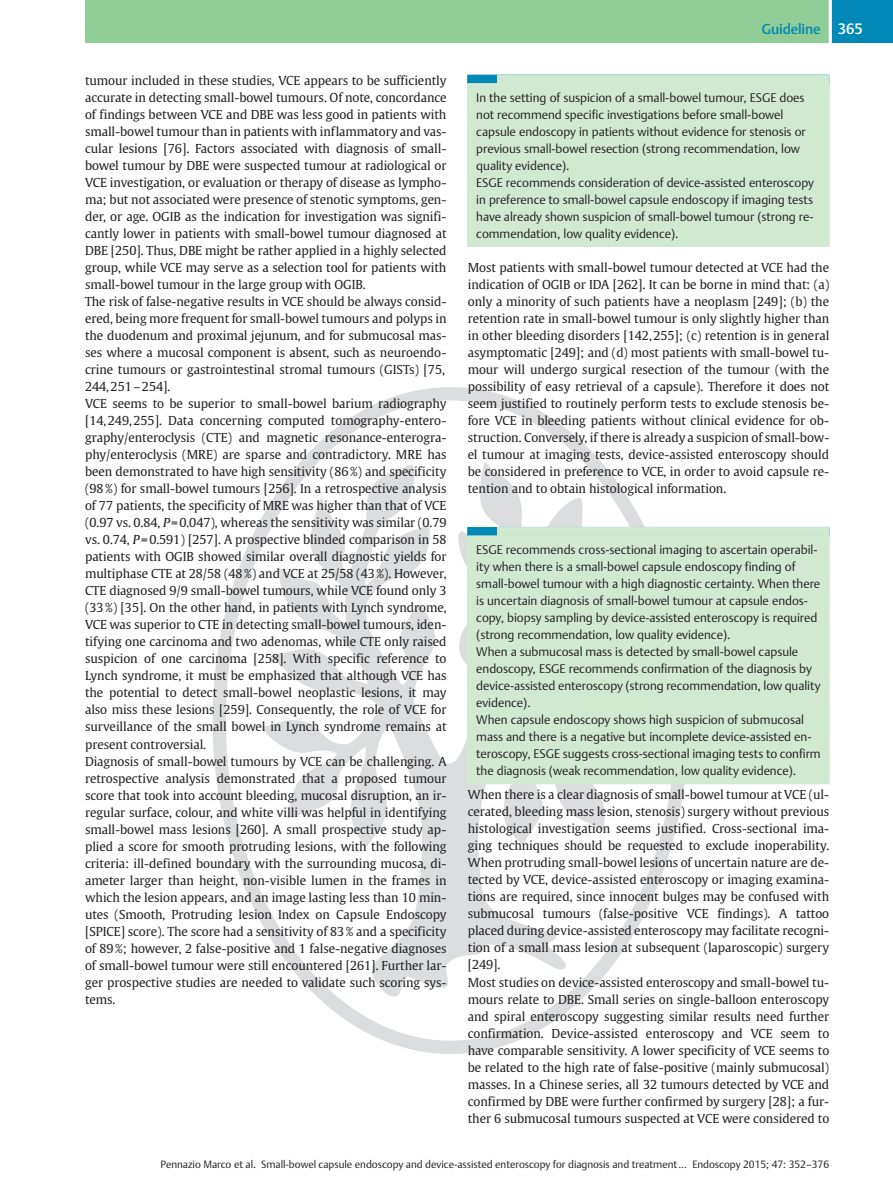
<style>
.page{position:relative;width:893px;height:1191px;background:#fff}
.page>*{position:absolute;margin:0;border:0;box-sizing:border-box;transform-origin:0 0}
.t1{font:14.25px "Adv TT114 f 0202";color:#0088b6}
.t2{font:12.3px/17px "Adv TT1 c 81 c 27 a";color:#231f20}
.t3{font:12.3px/17px "Adv TT1875 e 499";color:#231f20}
.t4{font:10.5px "Adv TT1875 e 499";color:#231f20}
.s1{font-size:15px;color:#fff}
.s2{font-style:inherit}
.s3{font-family:"Adv T Tc 11 b 35 e 6.I"}
</style>
<div class="page">
<svg style="left:213px;top:387px;width:476px;height:667px"></svg>
<div style="left:468px;top:89px;width:361px;height:17px;background:#d1e9d1"></div>
<div style="left:468px;top:106px;width:361px;height:17px;background:#d1e9d1"></div>
<div style="left:468px;top:123px;width:361px;height:17px;background:#d1e9d1"></div>
<div style="left:468px;top:140px;width:361px;height:17px;background:#d1e9d1"></div>
<div style="left:468px;top:157px;width:361px;height:17px;background:#d1e9d1"></div>
<div style="left:468px;top:174px;width:361px;height:17px;background:#d1e9d1"></div>
<div style="left:468px;top:191px;width:361px;height:17px;background:#d1e9d1"></div>
<div style="left:468px;top:208px;width:361px;height:17px;background:#d1e9d1"></div>
<div style="left:468px;top:225px;width:361px;height:21px;background:#d1e9d1"></div>
<div style="left:468px;top:541px;width:361px;height:17px;background:#d1e9d1"></div>
<div style="left:468px;top:558px;width:361px;height:17px;background:#d1e9d1"></div>
<div style="left:468px;top:575px;width:361px;height:17px;background:#d1e9d1"></div>
<div style="left:468px;top:592px;width:361px;height:17px;background:#d1e9d1"></div>
<div style="left:468px;top:609px;width:361px;height:17px;background:#d1e9d1"></div>
<div style="left:468px;top:626px;width:361px;height:17px;background:#d1e9d1"></div>
<div style="left:468px;top:643px;width:361px;height:17px;background:#d1e9d1"></div>
<div style="left:468px;top:660px;width:361px;height:17px;background:#d1e9d1"></div>
<div style="left:468px;top:677px;width:361px;height:17px;background:#d1e9d1"></div>
<div style="left:468px;top:694px;width:361px;height:17px;background:#d1e9d1"></div>
<div style="left:468px;top:711px;width:361px;height:17px;background:#d1e9d1"></div>
<div style="left:468px;top:728px;width:361px;height:17px;background:#d1e9d1"></div>
<div style="left:468px;top:745px;width:361px;height:17px;background:#d1e9d1"></div>
<div style="left:468px;top:762px;width:361px;height:21px;background:#d1e9d1"></div>
<div style="left:468px;top:75px;width:361px;height:9px;background:#0088b6;border:1px solid #0088b6"></div>
<div style="left:468px;top:84px;width:361px;height:8px;background:#d1e9d1"></div>
<div style="left:497px;top:75px;width:332px;height:9px;background:#d1e9d1"></div>
<div style="left:468px;top:527px;width:361px;height:9px;background:#0088b6;border:1px solid #0088b6"></div>
<div style="left:468px;top:536px;width:361px;height:8px;background:#d1e9d1"></div>
<div style="left:497px;top:527px;width:332px;height:9px;background:#d1e9d1"></div>
<div style="left:85px;top:0;width:744px;height:43px;background:#90cd97"></div>
<div style="left:829px;top:0;width:64px;height:43px;background:#0088b6"></div>
<svg style="left:829px;top:0;width:2px;height:43px"></svg>
<p class="t1" style="left:762px;top:20px;width:103px">Guideline <span class="s1">365</span></p>
<p class="t2" style="left:85px;top:73px;width:363px">tumour included in these studies, VCE appears to be sufficiently accurate in detecting small-bowel tumours. Of note, concordance of findings between VCE and DBE was less good in patients with small-bowel tumour than in patients with inflammatory and vas&shy;cular lesions [76]. Factors associated with diagnosis of small&shy;bowel tumour by DBE were suspected tumour at radiological or VCE investigation, or evaluation or therapy of disease as lympho&shy;ma; but not associated were presence of stenotic symptoms, gen&shy;der, or age. OGIB as the indication for investigation was signifi&shy;cantly lower in patients with small-bowel tumour diagnosed at DBE [250]. Thus, DBE might be rather applied in a highly selected group, while VCE may serve as a selection tool for patients with small-bowel tumour in the large group with OGIB.<br>The risk of false-negative results in VCE should be always consid&shy;ered, being more frequent for small-bowel tumours and polyps in the duodenum and proximal jejunum, and for submucosal mas&shy;ses where a mucosal component is absent, such as neuroendo&shy;crine tumours or gastrointestinal stromal tumours (GISTs) [75, 244, 251<span class="s2">–</span>254].<br>VCE seems to be superior to small-bowel barium radiography [14, 249, 255]. Data concerning computed tomography-entero&shy;graphy/enteroclysis (CTE) and magnetic resonance-enterogra&shy;phy/enteroclysis (MRE) are sparse and contradictory. MRE has been demonstrated to have high sensitivity (86 %) and specificity (98 %) for small-bowel tumours [256]. In a retrospective analysis of 77 patients, the specificity of MRE was higher than that of VCE (0.97 vs. 0.84, <span class="s3">P</span>= 0.047), whereas the sensitivity was similar (0.79 vs. 0.74, <span class="s3">P</span>= 0.591) [257]. A prospective blinded comparison in 58 patients with OGIB showed similar overall diagnostic yields for multiphase CTE at 28/58 (48 %) and VCE at 25/58 (43 %). However, CTE diagnosed 9/9 small-bowel tumours, while VCE found only 3 (33 %) [35]. On the other hand, in patients with Lynch syndrome, VCE was superior to CTE in detecting small-bowel tumours, iden&shy;tifying one carcinoma and two adenomas, while CTE only raised suspicion of one carcinoma [258]. With specific reference to Lynch syndrome, it must be emphasized that although VCE has the potential to detect small-bowel neoplastic lesions, it may also miss these lesions [259]. Consequently, the role of VCE for surveillance of the small bowel in Lynch syndrome remains at present controversial.<br>Diagnosis of small-bowel tumours by VCE can be challenging. A retrospective analysis demonstrated that a proposed tumour score that took into account bleeding, mucosal disruption, an ir&shy;regular surface, colour, and white villi was helpful in identifying small-bowel mass lesions [260]. A small prospective study ap&shy;plied a score for smooth protruding lesions, with the following criteria: ill-defined boundary with the surrounding mucosa, di&shy;ameter larger than height, non-visible lumen in the frames in which the lesion appears, and an image lasting less than 10 min&shy;utes (Smooth, Protruding lesion Index on Capsule Endoscopy [SPICE] score). The score had a sensitivity of 83 % and a specificity of 89 %; however, 2 false-positive and 1 false-negative diagnoses of small-bowel tumour were still encountered [261]. Further lar&shy;ger prospective studies are needed to validate such scoring sys&shy;tems.</p>
<p class="t3" style="left:476px;top:90px;width:339px">In the setting of suspicion of a small-bowel tumour, ESGE does not recommend specific investigations before small-bowel capsule endoscopy in patients without evidence for stenosis or previous small-bowel resection (strong recommendation, low quality evidence).<br>ESGE recommends consideration of device-assisted enteroscopy in preference to small-bowel capsule endoscopy if imaging tests have already shown suspicion of small-bowel tumour (strong re&shy;commendation, low quality evidence).</p>
<p class="t2" style="left:468px;top:260px;width:363px;text-align:justify">Most patients with small-bowel tumour detected at VCE had the indication of OGIB or IDA [262]. It can be borne in mind that: (a) only a minority of such patients have a neoplasm [249]; (b) the retention rate in small-bowel tumour is only slightly higher than in other bleeding disorders [142, 255]; (c) retention is in general asymptomatic [249]; and (d) most patients with small-bowel tu&shy;mour will undergo surgical resection of the tumour (with the possibility of easy retrieval of a capsule). Therefore it does not seem justified to routinely perform tests to exclude stenosis be&shy;fore VCE in bleeding patients without clinical evidence for ob&shy;struction. Conversely, if there is already a suspicion of small-bow&shy;el tumour at imaging tests, device-assisted enteroscopy should be considered in preference to VCE, in order to avoid capsule re&shy;tention and to obtain histological information.</p>
<p class="t3" style="left:476px;top:542px;width:346px">ESGE recommends cross-sectional imaging to ascertain operabil&shy;ity when there is a small-bowel capsule endoscopy finding of small-bowel tumour with a high diagnostic certainty. When there is uncertain diagnosis of small-bowel tumour at capsule endos&shy;copy, biopsy sampling by device-assisted enteroscopy is required (strong recommendation, low quality evidence).<br>When a submucosal mass is detected by small-bowel capsule endoscopy, ESGE recommends confirmation of the diagnosis by device-assisted enteroscopy (strong recommendation, low quality evidence).<br>When capsule endoscopy shows high suspicion of submucosal mass and there is a negative but incomplete device-assisted en&shy;teroscopy, ESGE suggests cross-sectional imaging tests to confirm the diagnosis (weak recommendation, low quality evidence).</p>
<p class="t2" style="left:468px;top:787px;width:363px">When there is a clear diagnosis of small-bowel tumour at VCE (ul&shy;cerated, bleeding mass lesion, stenosis) surgery without previous histological investigation seems justified. Cross-sectional ima&shy;ging techniques should be requested to exclude inoperability.<br>When protruding small-bowel lesions of uncertain nature are de&shy;tected by VCE, device-assisted enteroscopy or imaging examina&shy;tions are required, since innocent bulges may be confused with submucosal tumours (false-positive VCE findings). A tattoo placed during device-assisted enteroscopy may facilitate recogni&shy;tion of a small mass lesion at subsequent (laparoscopic) surgery [249].<br>Most studies on device-assisted enteroscopy and small-bowel tu&shy;mours relate to DBE. Small series on single-balloon enteroscopy and spiral enteroscopy suggesting similar results need further confirmation. Device-assisted enteroscopy and VCE seem to have comparable sensitivity. A lower specificity of VCE seems to be related to the high rate of false-positive (mainly submucosal) masses. In a Chinese series, all 32 tumours detected by VCE and confirmed by DBE were further confirmed by surgery [28]; a fur&shy;ther 6 submucosal tumours suspected at VCE were considered to</p>
<p class="t4" style="left:161px;top:1159px;width:670px">Pennazio Marco et al. Small-bowel capsule endoscopy and device-assisted enteroscopy for diagnosis and treatment<span class="s2">…</span> Endoscopy 2015; 47: 352<span class="s2">–</span>376</p>
</div>
